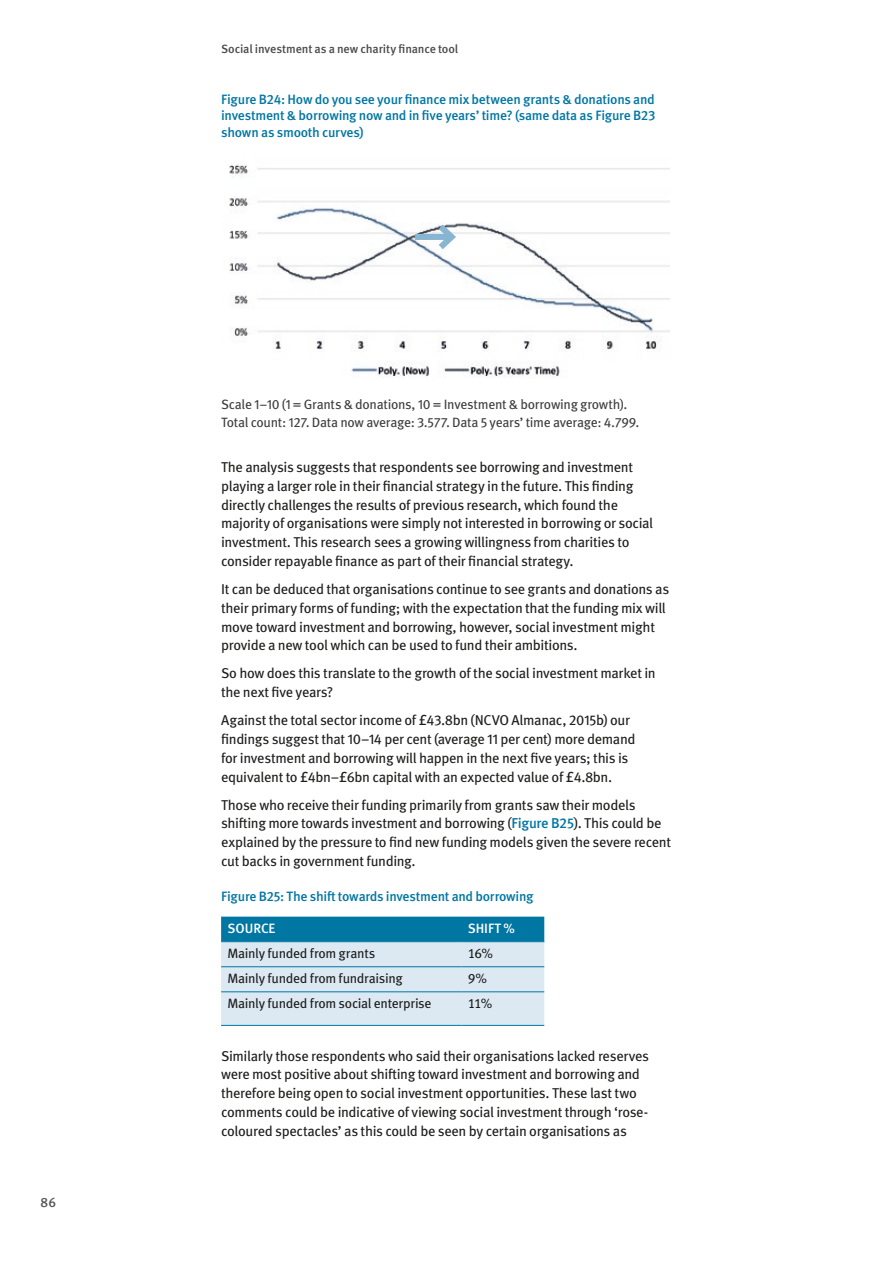
<style>
.page{position:relative;width:893px;height:1263px;background:#fff}
.page>*{position:absolute;margin:0;border:0;box-sizing:border-box;transform-origin:0 0}
.t1{font:14.25px/18.8px "Meta OT";letter-spacing:-.025em;color:#1d1d1b}
.t2{font:500 13.5px/16.5px "Meta OT";letter-spacing:-.025em;color:#0076a3;text-align:justify}
.t3{font:13.5px/18px "Meta OT";letter-spacing:-.02em;color:#3d3d3c}
.t4{font:13.5px "Meta OT";letter-spacing:-.025em;color:#1d1d1b}
.t5{font:500 13.5px "Meta OT";letter-spacing:-.005em;color:#fff}
.t6{font:500 13.5px "Meta OT";color:#575756}
.t7{font:500 12px "Meta OT";letter-spacing:-.015em;color:#4b4b4a}
.s1{font-weight:500;color:#0076a3}
</style>
<div class="page">
<svg style="left:221px;top:917px;width:323px;height:108px;background:#a7cde0"></svg>
<hr style="left:221px;top:966px;width:240px;height:1px;background:#0076a3">
<hr style="left:461px;top:966px;width:83px;height:1px;background:#0076a3">
<hr style="left:221px;top:941px;width:240px;height:1px;background:#0076a3">
<hr style="left:461px;top:941px;width:83px;height:1px;background:#0076a3">
<hr style="left:221px;top:991px;width:240px;height:1px;background:#0076a3">
<hr style="left:461px;top:991px;width:83px;height:1px;background:#0076a3">
<hr style="left:221px;top:1025px;width:240px;height:1px;background:#0076a3">
<hr style="left:461px;top:1025px;width:83px;height:1px;background:#0076a3">
<img style="left:229px;top:165px;width:440px;height:213px">
<div style="left:415px;top:234px;width:37px;height:6px;background:#88b5d2"></div>
<svg style="left:432px;top:218px;width:28px;height:38px"></svg>
<p class="t6" style="left:40px;top:1193px;width:17px">86</p>
<p class="t7" style="left:221px;top:42px;width:239px">Social investment as a new charity finance tool</p>
<p class="t2" style="left:221px;top:91px;width:436px">Figure B24: How do you see your finance mix between grants &amp; donations and investment &amp; borrowing now and in five years’ time? (same data as Figure B23 shown as smooth curves)</p>
<p class="t3" style="left:221px;top:395px;width:420px">Scale 1–10 (1 = Grants &amp; donations, 10 = Investment &amp; borrowing growth).<br>Total count: 127. Data now average: 3.577. Data 5 years’ time average: 4.799.</p>
<p class="t1" style="left:221px;top:458px;width:434px">The analysis suggests that respondents see borrowing and investment playing a larger role in their financial strategy in the future. This finding directly challenges the results of previous research, which found the majority of organisations were simply not interested in borrowing or social investment. This research sees a growing willingness from charities to consider repayable finance as part of their financial strategy.</p>
<p class="t1" style="left:221px;top:580px;width:450px">It can be deduced that organisations continue to see grants and donations as their primary forms of funding; with the expectation that the funding mix will move toward investment and borrowing, however, social investment might provide a new tool which can be used to fund their ambitions.</p>
<p class="t1" style="left:221px;top:664px;width:436px">So how does this translate to the growth of the social investment market in the next five years?</p>
<p class="t1" style="left:221px;top:711px;width:416px">Against the total sector income of £43.8bn (NCVO Almanac, 2015b) our findings suggest that 10–14 per cent (average 11 per cent) more demand for investment and borrowing will happen in the next five years; this is equivalent to £4bn–£6bn capital with an expected value of £4.8bn.</p>
<p class="t1" style="left:221px;top:795px;width:451px">Those who receive their funding primarily from grants saw their models shifting more towards investment and borrowing (<span class="s1">Figure B25</span>). This could be explained by the pressure to find new funding models given the severe recent cut backs in government funding.</p>
<p class="t2" style="left:221px;top:888px;width:314px">Figure B25: The shift towards investment and borrowing</p>
<p class="t5" style="left:228px;top:920px;width:49px">SOURCE</p>
<p class="t5" style="left:468px;top:920px;width:48px">SHIFT %</p>
<p class="t4" style="left:227px;top:945px;width:149px">Mainly funded from grants</p>
<p class="t4" style="left:468px;top:945px;width:27px">16%</p>
<p class="t4" style="left:227px;top:970px;width:177px">Mainly funded from fundraising</p>
<p class="t4" style="left:468px;top:970px;width:21px">9%</p>
<p class="t4" style="left:227px;top:995px;width:206px">Mainly funded from social enterprise</p>
<p class="t4" style="left:468px;top:995px;width:26px">11%</p>
<p class="t1" style="left:221px;top:1046px;width:429px">Similarly those respondents who said their organisations lacked reserves were most positive about shifting toward investment and borrowing and therefore being open to social investment opportunities. These last two comments could be indicative of viewing social investment through ‘rose&shy;coloured spectacles’ as this could be seen by certain organisations as</p>
</div>
